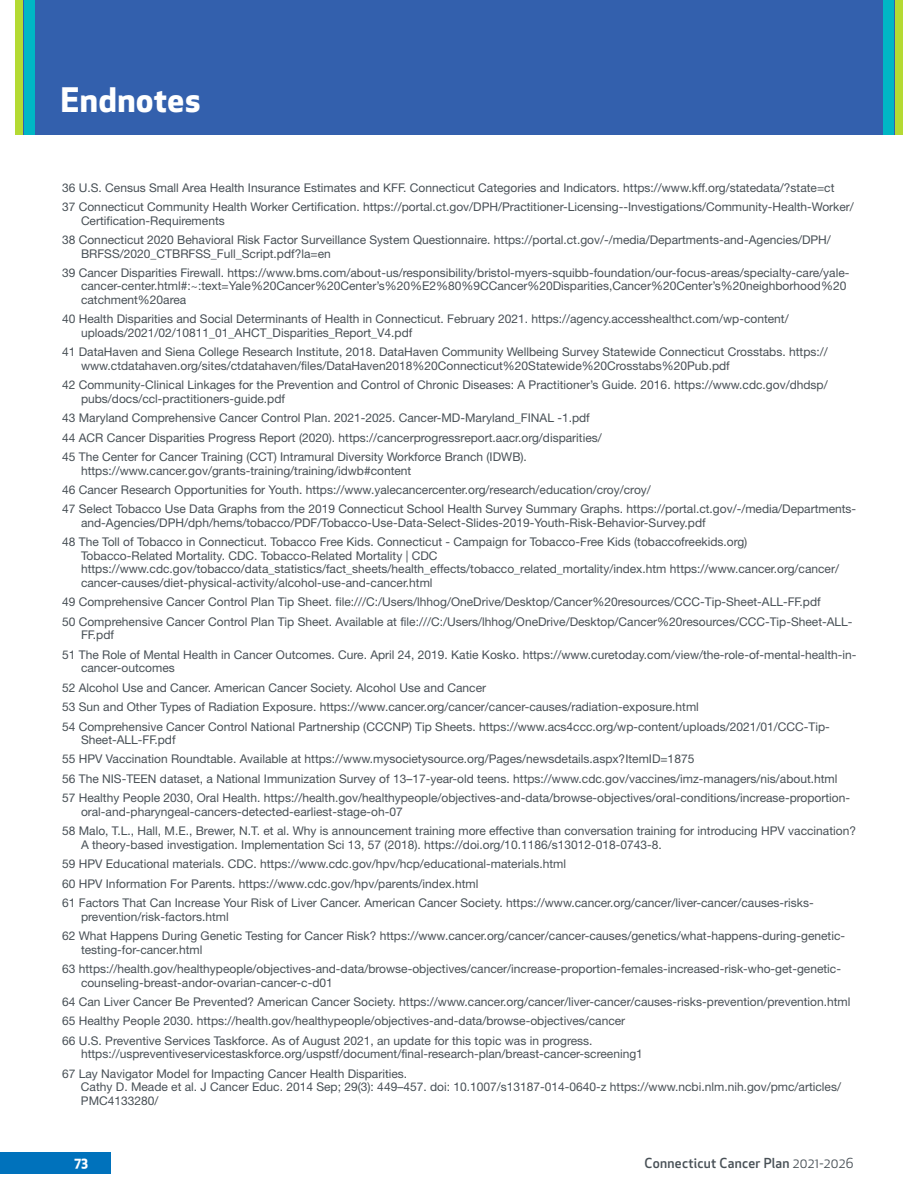
<style>
.page{position:relative;width:918px;height:1188px;background:#fff}
.page>*{position:absolute;margin:0;border:0;box-sizing:border-box;transform-origin:0 0}
.t1{font:700 33px "Apex New";letter-spacing:.02em;color:#fff}
.t2{font:500 13.5px "Apex New";letter-spacing:.02em;color:#485056}
.t3{font:700 13.2px "Apex New";color:#fff}
.t4{font:12px/19.5px "Helvetica Neue LT Std";color:#485056}
.s1{font-weight:400}
</style>
<div class="page">
<div style="left:0;top:1152px;width:110px;height:22px;background:#0072bc"></div>
<div style="left:15px;top:0;width:888px;height:135px;background:#3360ad"></div>
<div style="left:15px;top:0;width:8px;height:135px;background:#b4da33"></div>
<div style="left:24px;top:0;width:11px;height:135px;background:#00b7c5"></div>
<div style="left:895px;top:0;width:8px;height:135px;background:#b4da33"></div>
<div style="left:883px;top:0;width:11px;height:135px;background:#00b7c5"></div>
<h1 class="t1" style="left:61px;top:76px;width:141px">Endnotes</h1>
<p class="t4" style="left:62px;top:177px;width:793px">36 U.S. Census Small Area Health Insurance Estimates and KFF. Connecticut Categories and Indicators. https://www.kff.org/statedata/?state=ct<br>37 Connecticut Community Health Worker Certification. https://portal.ct.gov/DPH/Practitioner-Licensing--Investigations/Community-Health-Worker/</p>
<p class="t4" style="left:62px;top:210px;width:770px;text-indent:19px">Certification-Requirements<br>38 Connecticut 2020 Behavioral Risk Factor Surveillance System Questionnaire. https://portal.ct.gov/-/media/Departments-and-Agencies/DPH/</p>
<p class="t4" style="left:62px;top:243px;width:789px;text-indent:19px">BRFSS/2020_CTBRFSS_Full_Script.pdf?la=en<br>39 Cancer Disparities Firewall. https://www.bms.com/about-us/responsibility/bristol-myers-squibb-foundation/our-focus-areas/specialty-care/yale-</p>
<p class="t4" style="left:81px;top:279px;width:767px;line-height:13.5px">cancer-center.html#:~:text=Yale%20Cancer%20Center’s%20%E2%80%9CCancer%20Disparities,Cancer%20Center’s%20neighborhood%20 catchment%20area</p>
<p class="t4" style="left:81px;top:312px;width:709px;line-height:13.5px;text-indent:-19px">40 Health Disparities and Social Determinants of Health in Connecticut. February 2021. https://agency.accesshealthct.com/wp-content/ uploads/2021/02/10811_01_AHCT_Disparities_Report_V4.pdf</p>
<p class="t4" style="left:81px;top:345px;width:748px;line-height:13.5px;text-indent:-19px">41 DataHaven and Siena College Research Institute, 2018. DataHaven Community Wellbeing Survey Statewide Connecticut Crosstabs. https:// www.ctdatahaven.org/sites/ctdatahaven/files/DataHaven2018%20Connecticut%20Statewide%20Crosstabs%20Pub.pdf</p>
<p class="t4" style="left:81px;top:378px;width:748px;line-height:13.5px;text-indent:-19px">42 Community-Clinical Linkages for the Prevention and Control of Chronic Diseases: A Practitioner’s Guide. 2016. https://www.cdc.gov/dhdsp/ pubs/docs/ccl-practitioners-guide.pdf</p>
<p class="t4" style="left:62px;top:408px;width:541px">43 Maryland Comprehensive Cancer Control Plan. 2021-2025. Cancer-MD-Maryland_FINAL -1.pdf<br>44 ACR Cancer Disparities Progress Report (2020). https://cancerprogressreport.aacr.org/disparities/<br>45 The Center for Cancer Training (CCT) Intramural Diversity Workforce Branch (IDWB).</p>
<p class="t4" style="left:62px;top:460px;width:796px;text-indent:19px">https://www.cancer.gov/grants-training/training/idwb#content<br>46 Cancer Research Opportunities for Youth. https://www.yalecancercenter.org/research/education/croy/croy/<br>47 Select Tobacco Use Data Graphs from the 2019 Connecticut School Health Survey Summary Graphs. https://portal.ct.gov/-/media/Departments-</p>
<p class="t4" style="left:62px;top:513px;width:687px;text-indent:19px">and-Agencies/DPH/dph/hems/tobacco/PDF/Tobacco-Use-Data-Select-Slides-2019-Youth-Risk-Behavior-Survey.pdf<br>48 The Toll of Tobacco in Connecticut. Tobacco Free Kids. Connecticut - Campaign for Tobacco-Free Kids (tobaccofreekids.org)</p>
<p class="t4" style="left:81px;top:549px;width:760px;line-height:13.5px">Tobacco-Related Mortality. CDC. Tobacco-Related Mortality | CDC https://www.cdc.gov/tobacco/data_statistics/fact_sheets/health_effects/tobacco_related_mortality/index.htm https://www.cancer.org/cancer/ cancer-causes/diet-physical-activity/alcohol-use-and-cancer.html</p>
<p class="t4" style="left:62px;top:592px;width:792px">49 Comprehensive Cancer Control Plan Tip Sheet. file:///C:/Users/lhhog/OneDrive/Desktop/Cancer%20resources/CCC-Tip-Sheet-ALL-FF.pdf<br>50 Comprehensive Cancer Control Plan Tip Sheet. Available at file:///C:/Users/lhhog/OneDrive/Desktop/Cancer%20resources/CCC-Tip-Sheet-ALL-</p>
<p class="t4" style="left:62px;top:625px;width:796px;text-indent:19px">FF.pdf<br>51 The Role of Mental Health in Cancer Outcomes. Cure. April 24, 2019. Katie Kosko. https://www.curetoday.com/view/the-role-of-mental-health-in-</p>
<p class="t4" style="left:62px;top:658px;width:769px;text-indent:19px">cancer-outcomes<br>52 Alcohol Use and Cancer. American Cancer Society. Alcohol Use and Cancer<br>53 Sun and Other Types of Radiation Exposure. https://www.cancer.org/cancer/cancer-causes/radiation-exposure.html<br>54 Comprehensive Cancer Control National Partnership (CCCNP) Tip Sheets. https://www.acs4ccc.org/wp-content/uploads/2021/01/CCC-Tip-</p>
<p class="t4" style="left:62px;top:730px;width:790px;text-indent:19px">Sheet-ALL-FF.pdf<br>55 HPV Vaccination Roundtable. Available at https://www.mysocietysource.org/Pages/newsdetails.aspx?ItemID=1875<br>56 The NIS-TEEN dataset, a National Immunization Survey of 13–17-year-old teens. https://www.cdc.gov/vaccines/imz-managers/nis/about.html 57 Healthy People 2030, Oral Health. https://health.gov/healthypeople/objectives-and-data/browse-objectives/oral-conditions/increase-proportion-</p>
<p class="t4" style="left:62px;top:802px;width:795px;text-indent:19px">oral-and-pharyngeal-cancers-detected-earliest-stage-oh-07<br>58 Malo, T.L., Hall, M.E., Brewer, N.T. et al. Why is announcement training more effective than conversation training for introducing HPV vaccination?</p>
<p class="t4" style="left:62px;top:835px;width:753px;text-indent:19px">A theory-based investigation. Implementation Sci 13, 57 (2018). https://doi.org/10.1186/s13012-018-0743-8.<br>59 HPV Educational materials. CDC. https://www.cdc.gov/hpv/hcp/educational-materials.html<br>60 HPV Information For Parents. https://www.cdc.gov/hpv/parents/index.html<br>61 Factors That Can Increase Your Risk of Liver Cancer. American Cancer Society. https://www.cancer.org/cancer/liver-cancer/causes-risks-</p>
<p class="t4" style="left:62px;top:906px;width:785px;text-indent:19px">prevention/risk-factors.html<br>62 What Happens During Genetic Testing for Cancer Risk? https://www.cancer.org/cancer/cancer-causes/genetics/what-happens-during-genetic-</p>
<p class="t4" style="left:62px;top:939px;width:780px;text-indent:19px">testing-for-cancer.html<br>63 https://health.gov/healthypeople/objectives-and-data/browse-objectives/cancer/increase-proportion-females-increased-risk-who-get-genetic-</p>
<p class="t4" style="left:62px;top:972px;width:790px;text-indent:19px">counseling-breast-andor-ovarian-cancer-c-d01<br>64 Can Liver Cancer Be Prevented? American Cancer Society. https://www.cancer.org/cancer/liver-cancer/causes-risks-prevention/prevention.html 65 Healthy People 2030. https://health.gov/healthypeople/objectives-and-data/browse-objectives/cancer<br>66 U.S. Preventive Services Taskforce. As of August 2021, an update for this topic was in progress.</p>
<p class="t4" style="left:62px;top:1044px;width:582px;text-indent:19px">https://uspreventiveservicestaskforce.org/uspstf/document/final-research-plan/breast-cancer-screening1<br>67 Lay Navigator Model for Impacting Cancer Health Disparities.</p>
<p class="t4" style="left:81px;top:1080px;width:762px;line-height:13.5px">Cathy D. Meade et al. J Cancer Educ. 2014 Sep; 29(3): 449–457. doi: 10.1007/s13187-014-0640-z https://www.ncbi.nlm.nih.gov/pmc/articles/<br>PMC4133280/</p>
<p class="t3" style="left:74px;top:1153px;width:15px">73</p>
<p class="t2" style="left:645px;top:1154px;width:211px">Connecticut Cancer Plan <span class="s1">2021-2026</span></p>
</div>
